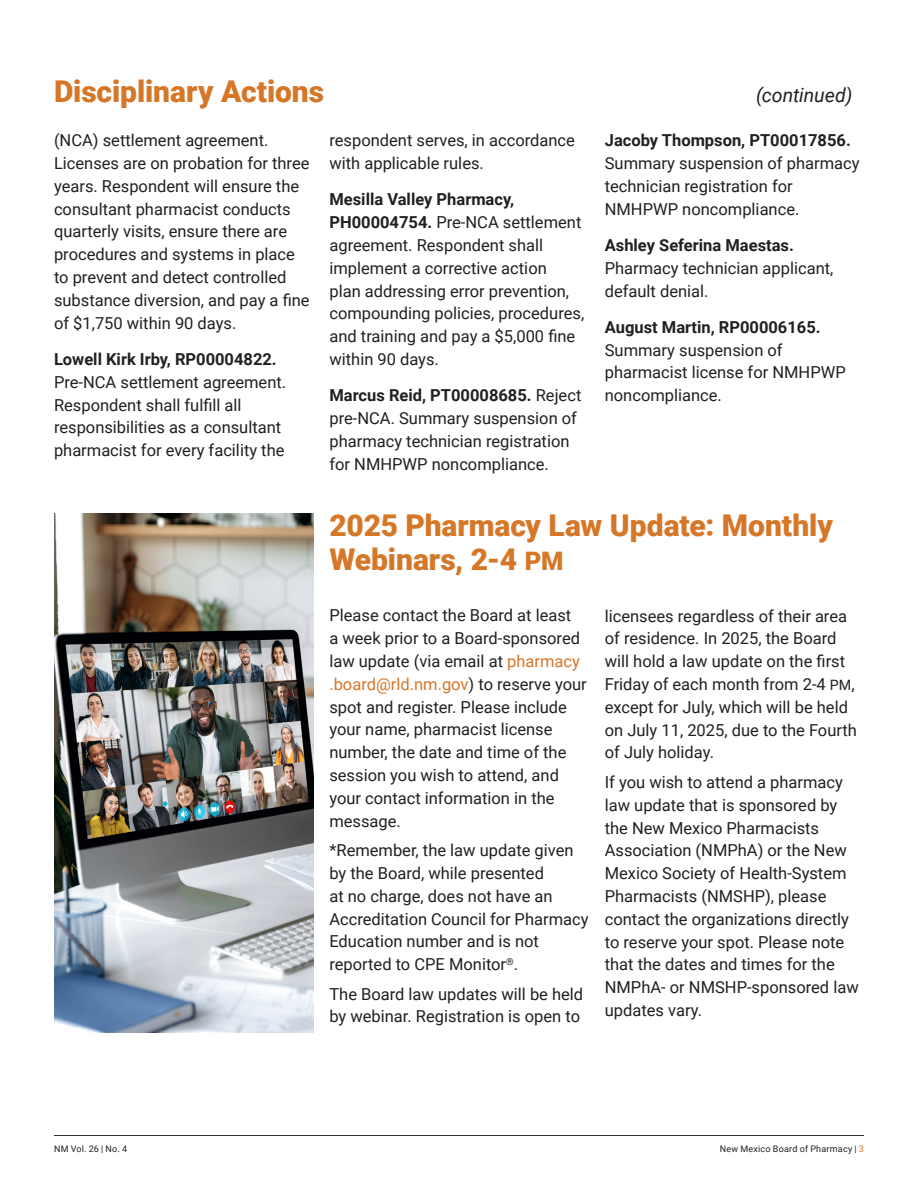
<style>
.page{position:relative;width:918px;height:1188px;background:#fff}
.page>*{position:absolute;margin:0;border:0;box-sizing:border-box;transform-origin:0 0}
.t1{font:900 30px/34.5px "Roboto";color:#d67627}
.t2{font:italic 19.5px "Roboto";color:#231f20}
.Body_Text{font:16.5px/22.8px "Roboto";color:#231f20}
.t3{font:9px "Roboto";letter-spacing:.025em;color:#231f20}
.s1{font-weight:700}
.s2{font-size:25.5px}
.s3{color:#d77528}
.s4{font-size:14.25px}
.s5{color:#d67627}
</style>
<div class="page">
<hr style="left:54px;top:1135px;width:810px;height:1px;background:#312f30">
<img style="left:54px;top:513px;width:259px;height:519px">
<h1 class="t1" style="left:54px;top:73px;width:272px">Disciplinary Actions</h1>
<h1 class="t2" style="left:756px;top:82px;width:98px">(continued)</h1>
<p class="Body_Text" style="left:54px;top:128px;width:257px">(NCA) settlement agreement.<br>Licenses are on probation for three years. Respondent will ensure the consultant pharmacist conducts quarterly visits, ensure there are procedures and systems in place to prevent and detect controlled substance diversion, and pay a fine of $1,750 within 90 days.</p>
<p class="Body_Text" style="left:54px;top:347px;width:234px"><span class="s1">Lowell Kirk Irby, RP00004822.<br></span>Pre-NCA settlement agreement.<br>Respondent shall fulfill all responsibilities as a consultant pharmacist for every facility the</p>
<p class="Body_Text" style="left:329px;top:128px;width:247px">respondent serves, in accordance with applicable rules.</p>
<p class="Body_Text" style="left:329px;top:188px;width:256px"><span class="s1">Mesilla Valley Pharmacy,<br>PH00004754.</span> Pre-NCA settlement agreement. Respondent shall implement a corrective action<br>plan addressing error prevention, compounding policies, procedures, and training and pay a $5,000 fine within 90 days.</p>
<p class="Body_Text" style="left:329px;top:383px;width:253px"><span class="s1">Marcus Reid, PT00008685.</span> Reject pre-NCA. Summary suspension of pharmacy technician registration for NMHPWP noncompliance.</p>
<p class="Body_Text" style="left:605px;top:128px;width:256px"><span class="s1">Jacoby Thompson, PT00017856.<br></span>Summary suspension of pharmacy technician registration for<br>NMHPWP noncompliance.</p>
<p class="Body_Text" style="left:605px;top:233px;width:230px"><span class="s1">Ashley Seferina Maestas.<br></span>Pharmacy technician applicant, default denial.</p>
<p class="Body_Text" style="left:605px;top:315px;width:243px"><span class="s1">August Martin, RP00006165.<br></span>Summary suspension of pharmacist license for NMHPWP noncompliance.</p>
<h1 class="t1" style="left:329px;top:506px;width:505px">2025 Pharmacy Law Update: Monthly<br>Webinars, 2-4 <span class="s2">PM</span></h1>
<p class="Body_Text" style="left:329px;top:603px;width:259px">Please contact the Board at least<br>a week prior to a Board-sponsored law update (via email at <span class="s3">pharmacy .board@rld.nm.gov</span>) to reserve your spot and register. Please include your name, pharmacist license number, the date and time of the session you wish to attend, and your contact information in the message.</p>
<p class="Body_Text" style="left:329px;top:838px;width:261px">*Remember, the law update given by the Board, while presented<br>at no charge, does not have an<br>Accreditation Council for Pharmacy<br>Education number and is not reported to CPE Monitor<sup>®</sup>.</p>
<p class="Body_Text" style="left:329px;top:982px;width:255px">The Board law updates will be held by webinar. Registration is open to</p>
<p class="Body_Text" style="left:605px;top:604px;width:254px">licensees regardless of their area of residence. In 2025, the Board will hold a law update on the first<br>Friday of each month from 2-4 <span class="s4">PM</span>, except for July, which will be held on July 11, 2025, due to the Fourth of July holiday.</p>
<p class="Body_Text" style="left:605px;top:770px;width:255px">If you wish to attend a pharmacy law update that is sponsored by the New Mexico Pharmacists<br>Association (NMPhA) or the New<br>Mexico Society of Health-System<br>Pharmacists (NMSHP), please contact the organizations directly to reserve your spot. Please note that the dates and times for the<br>NMPhA- or NMSHP-sponsored law updates vary.</p>
<p class="t3" style="left:54px;top:1142px;width:75px">NM Vol. 26 | No. 4</p>
<p class="t3" style="left:720px;top:1142px;width:146px">New Mexico Board of Pharmacy | <span class="s5">3</span></p>
</div>
